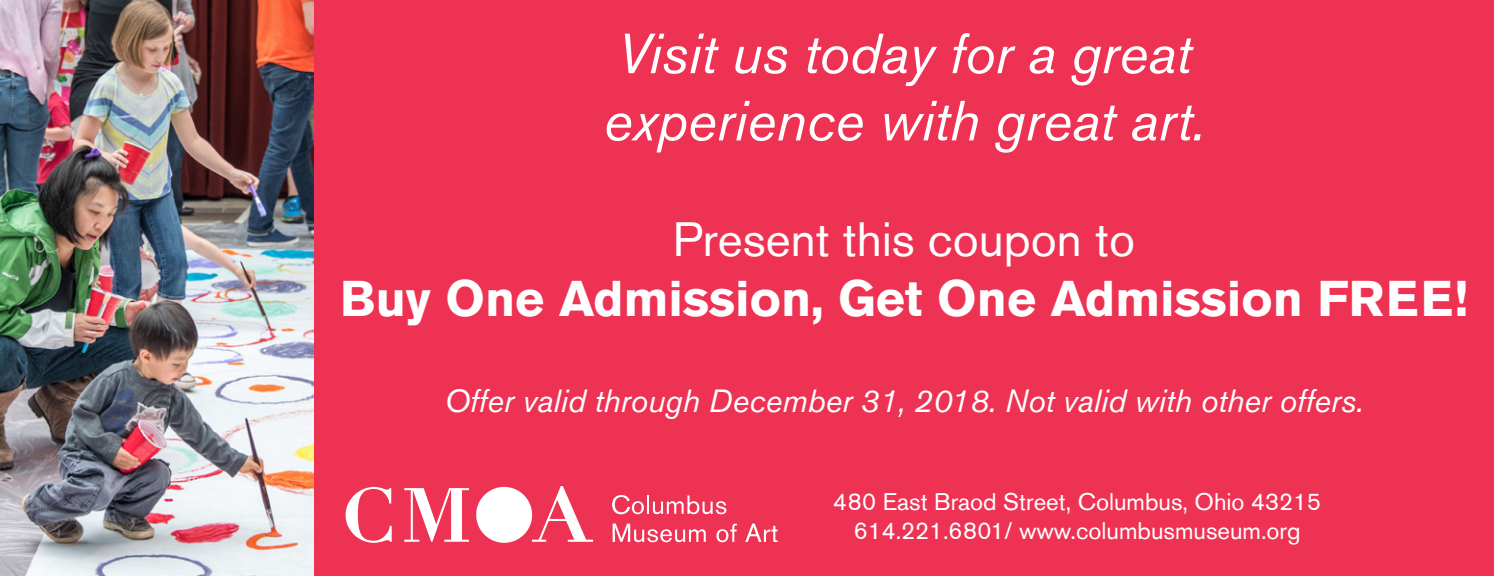
<style>
.page{position:relative;width:1494px;height:576px;background:#ee3253}
.page>*{position:absolute;margin:0;border:0;box-sizing:border-box;transform-origin:0 0}
.t1{font:italic 56px/67.2px "Akzidenz Grotesk Pro";color:#fff}
.t2{font:700 50px "Akzidenz Grotesk Pro";color:#fff}
.t3{font:48px "Akzidenz Grotesk Pro";color:#fff}
.t4{font:italic 32px "Akzidenz Grotesk Pro";color:#fff}
.t5{font:24px/28.8px "Akzidenz Grotesk Pro";color:#fff;text-align:center}
</style>
<div class="page">
<svg style="left:346px;top:487px;width:46px;height:56px"></svg>
<svg style="left:404px;top:486px;width:189px;height:57px"></svg>
<svg style="left:612px;top:495px;width:114px;height:19px"></svg>
<svg style="left:613px;top:524px;width:93px;height:18px"></svg>
<svg style="left:716px;top:524px;width:21px;height:18px"></svg>
<svg style="left:745px;top:524px;width:33px;height:18px"></svg>
<img style="left:0;top:0;width:314px;height:576px">
<p class="t1" style="left:603px;top:19px;width:603px">Visit us today for a great experience with great art.</p>
<p class="t3" style="left:673px;top:208px;width:464px">Present this coupon to</p>
<p class="t2" style="left:340px;top:266px;width:1129px">Buy One Admission, Get One Admission FREE!</p>
<p class="t4" style="left:444px;top:380px;width:920px">Offer valid through December 31, 2018. Not valid with other offers.</p>
<p class="t5" style="left:833px;top:488px;width:489px">480 East Braod Street, Columbus, Ohio 43215<br>614.221.6801/ www.columbusmuseum.org</p>
</div>
